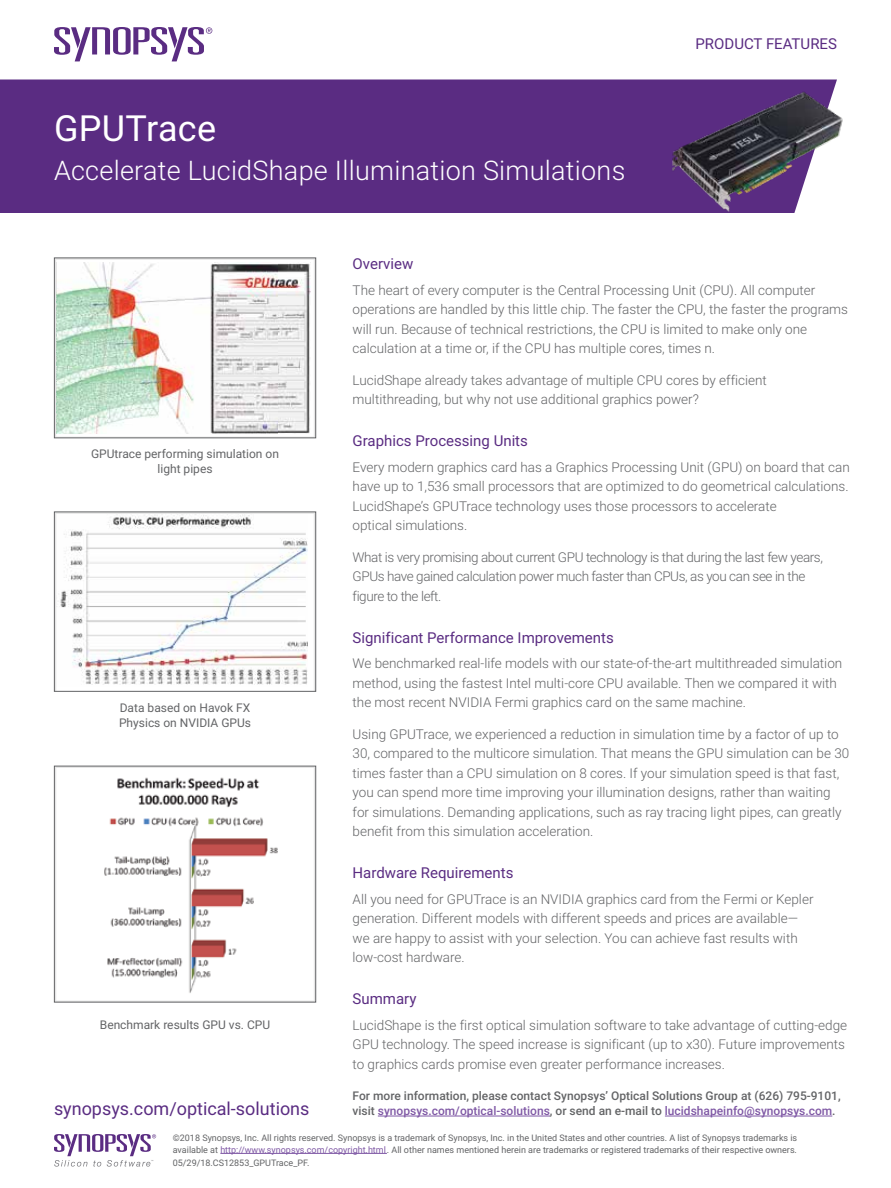
<style>
.page{position:relative;width:891px;height:1188px;background:#fff}
.page>*{position:absolute;margin:0;border:0;box-sizing:border-box;transform-origin:0 0}
.t1{font:36px "Roboto";letter-spacing:.01em;color:#fff}
.t2{font:300 27px "Roboto";letter-spacing:.01em;color:#fff}
.t3{font:18px "Roboto";color:#5a2c82}
.t4{font:15px "Roboto";color:#5a2c82}
.t5{font:300 13.5px/19.5px "Roboto";color:#636466}
.t6{font:300 13.5px/19.5px "Roboto";letter-spacing:-.03em;color:#636466}
.t7{font:500 12px/15px "Roboto";color:#636466}
.t8{font:12px/15px "Roboto";color:#636466;text-align:center}
.t9{font:9px/12px "Roboto";color:#636466}
.s1{color:#7f58a5}
</style>
<div class="page">
<svg style="left:0;top:27px;width:270px;height:53px"></svg>
<div style="left:0;top:80px;width:667px;height:133px;background:#5a2c82"></div>
<hr style="left:378px;top:1116px;width:172px;height:1px;background:#7f58a5">
<hr style="left:665px;top:1116px;width:167px;height:1px;background:#7f58a5">
<img style="left:56px;top:263px;width:254px;height:171px">
<div style="left:54px;top:258px;width:262px;height:180px;border:1px solid #636466"></div>
<svg style="left:56px;top:514px;width:252px;height:171px"></svg>
<div style="left:54px;top:512px;width:262px;height:180px;border:1px solid #636466"></div>
<svg style="left:56px;top:1000px;width:258px;height:1px"></svg>
<img style="left:104px;top:777px;width:174px;height:216px">
<div style="left:54px;top:766px;width:262px;height:237px;border:1px solid #636466"></div>
<svg style="left:54px;top:1134px;width:102px;height:33px"></svg>
<hr style="left:220px;top:1153px;width:167px;height:1px;background:#7f58a5">
<img style="left:667px;top:79px;width:176px;height:134px">
<h1 class="t1" style="left:54px;top:103px;width:164px">GPUTrace</h1>
<h2 class="t2" style="left:54px;top:152px;width:573px">Accelerate LucidShape Illumination Simulations</h2>
<p class="t4" style="left:696px;top:33px;width:143px">PRODUCT FEATURES</p>
<p class="t8" style="left:91px;top:446px;width:189px">GPUtrace performing simulation on light pipes</p>
<p class="t8" style="left:119px;top:700px;width:134px;text-align:left">Data based on Havok FX<br>Physics on NVIDIA GPUs</p>
<p class="t8" style="left:100px;top:1016px;width:172px">Benchmark results GPU vs. CPU</p>
<h3 class="t3" style="left:54px;top:1096px;width:257px">synopsys.com/optical-solutions</h3>
<p class="t4" style="left:353px;top:253px;width:62px">Overview</p>
<p class="t5" style="left:353px;top:280px;width:497px">The heart of every computer is the Central Processing Unit (CPU). All computer operations are handled by this little chip. The faster the CPU, the faster the programs will run. Because of technical restrictions, the CPU is limited to make only one calculation at a time or, if the CPU has multiple cores, times n.</p>
<p class="t5" style="left:353px;top:370px;width:416px">LucidShape already takes advantage of multiple CPU cores by efficient multithreading, but why not use additional graphics power?</p>
<p class="t4" style="left:353px;top:430px;width:177px">Graphics Processing Units</p>
<p class="t5" style="left:353px;top:457px;width:499px">Every modern graphics card has a Graphics Processing Unit (GPU) on board that can have up to 1,536 small processors that are optimized to do geometrical calculations.<br>LucidShape’s GPUTrace technology uses those processors to accelerate<br>optical simulations.</p>
<p class="t6" style="left:353px;top:547px;width:472px">What is very promising about current GPU technology is that during the last few years,<br>GPUs have gained calculation power much faster than CPUs, as you can see in the figure to the left.</p>
<p class="t4" style="left:353px;top:627px;width:263px">Significant Performance Improvements</p>
<p class="t5" style="left:353px;top:653px;width:491px">We benchmarked real-life models with our state-of-the-art multithreaded simulation method, using the fastest Intel multi-core CPU available. Then we compared it with the most recent NVIDIA Fermi graphics card on the same machine.</p>
<p class="t5" style="left:353px;top:724px;width:498px">Using GPUTrace, we experienced a reduction in simulation time by a factor of up to 30, compared to the multicore simulation. That means the GPU simulation can be 30 times faster than a CPU simulation on 8 cores. If your simulation speed is that fast, you can spend more time improving your illumination designs, rather than waiting for simulations. Demanding applications, such as ray tracing light pipes, can greatly benefit from this simulation acceleration.</p>
<p class="t4" style="left:353px;top:862px;width:162px">Hardware Requirements</p>
<p class="t5" style="left:353px;top:889px;width:462px">All you need for GPUTrace is an NVIDIA graphics card from the Fermi or Kepler generation. Different models with different speeds and prices are available— we are happy to assist with your selection. You can achieve fast results with low-cost hardware.</p>
<p class="t4" style="left:353px;top:988px;width:65px">Summary</p>
<p class="t5" style="left:353px;top:1015px;width:496px">LucidShape is the first optical simulation software to take advantage of cutting-edge<br>GPU technology. The speed increase is significant (up to x30). Future improvements to graphics cards promise even greater performance increases.</p>
<p class="t7" style="left:353px;top:1088px;width:490px">For more information, please contact Synopsys’ Optical Solutions Group at (626) 795-9101, visit <span class="s1">synopsys.com/optical-solutions</span>, or send an e-mail to <span class="s1">lucidshapeinfo@synopsys.com</span>.</p>
<p class="t9" style="left:173px;top:1131px;width:626px">©2018 Synopsys, Inc. All rights reserved. Synopsys is a trademark of Synopsys, Inc. in the United States and other countries. A list of Synopsys trademarks is available at <span class="s1">http://www.synopsys.com/copyright.html</span>. All other names mentioned herein are trademarks or registered trademarks of their respective owners.</p>
<p class="t9" style="left:173px;top:1156px;width:138px">05/29/18.CS12853_GPUTrace_PF.</p>
</div>
